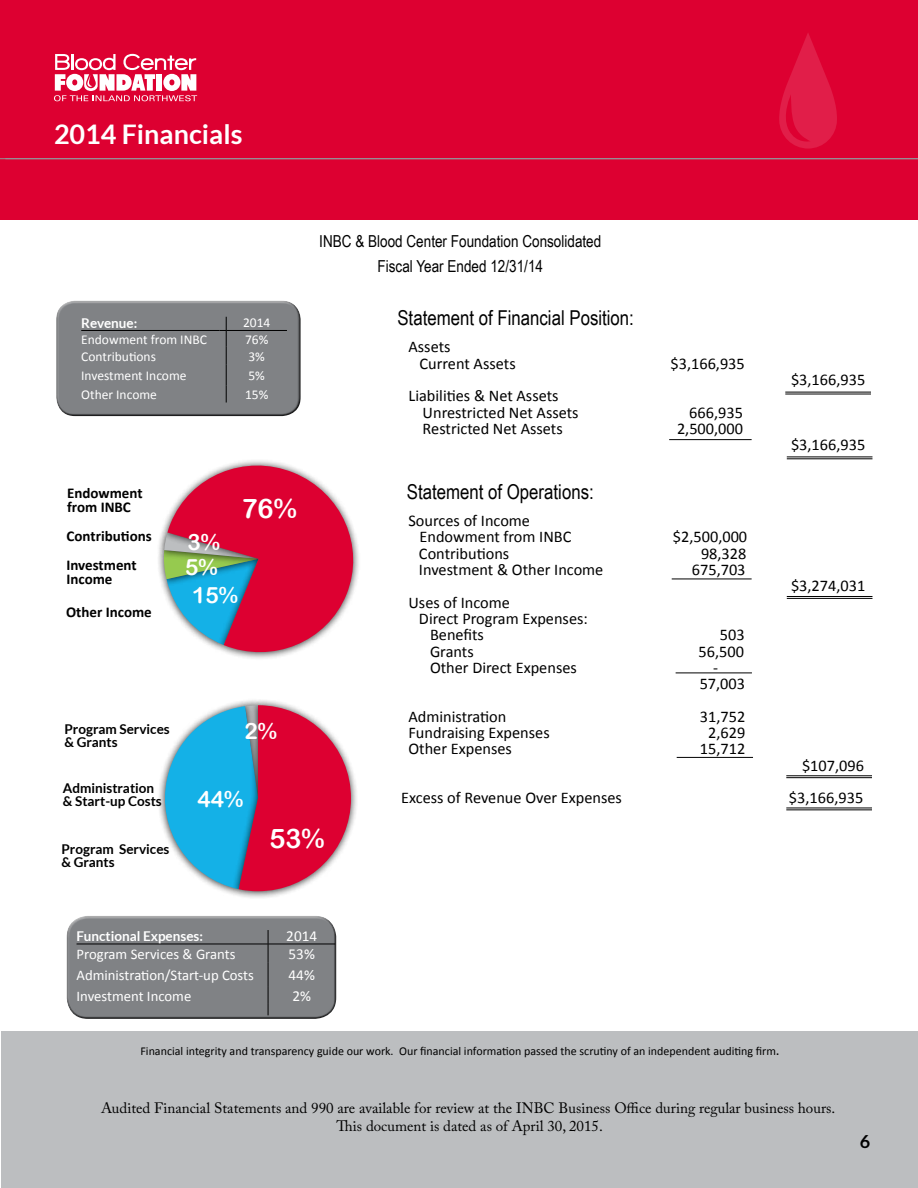
<style>
.page{position:relative;width:918px;height:1188px;background:#fff}
.page>*{position:absolute;margin:0;border:0;box-sizing:border-box;transform-origin:0 0}
.t1{font:700 27px "Lato";color:#fff}
.t2{font:27px "Arial Rounded MT Bold";color:#fff}
.t3{font:22.5px/24.6px "Arial Rounded MT Bold";color:#fff}
.t4{font:20.55px "Arial Narrow";color:#000}
.t5{font:700 18px "Lato";color:#000}
.t6{font:16.5px/24.3px "Arial Narrow";color:#000;text-align:center}
.t7{font:16.35px/16.4px "Calibri";color:#000}
.t8{font:15.3px "Calibri";color:#fff}
.t9{font:15px/18px "Adobe Caslon Pro";color:#000;text-align:center}
.t10{font:700 15px/14.2px "Calibri";color:#000}
.t11{font:14.7px "Calibri";color:#fff}
.t12{font:700 13.5px/13.5px "Lato";color:#000}
.t13{font:13.5px "Calibri";color:#fff}
.t14{font:700 13.5px "Lato";color:#fff}
.t15{font:12px "Calibri";color:#000}
.s1{font-size:15px}
</style>
<div class="page">
<div style="left:0;top:0;width:918px;height:219px;background:#dd0031"></div>
<hr style="left:0;top:158px;width:918px;height:1px;background:#939598">
<svg style="left:54px;top:54px;width:143px;height:47px"></svg>
<svg style="left:779px;top:33px;width:58px;height:116px"></svg>
<div style="left:1px;top:1031px;width:917px;height:157px;background:#bcbec0"></div>
<div style="left:156px;top:544px;width:108px;height:43px;background:#000;opacity:.75"></div>
<div style="left:157px;top:526px;width:107px;height:41px;background:#000;opacity:.75"></div>
<svg style="left:163px;top:460px;width:196px;height:199px"></svg>
<hr style="left:785px;top:392px;width:86px;height:1px;background:#000">
<hr style="left:785px;top:394px;width:86px;height:1px;background:#000">
<hr style="left:787px;top:457px;width:85px;height:1px;background:#000">
<hr style="left:787px;top:458px;width:85px;height:1px;background:#000">
<hr style="left:787px;top:596px;width:85px;height:1px;background:#000">
<hr style="left:787px;top:598px;width:85px;height:1px;background:#000">
<hr style="left:786px;top:808px;width:86px;height:1px;background:#000">
<hr style="left:786px;top:810px;width:86px;height:1px;background:#000">
<hr style="left:786px;top:775px;width:86px;height:1px;background:#000">
<hr style="left:786px;top:777px;width:86px;height:1px;background:#000">
<hr style="left:669px;top:439px;width:83px;height:1px;background:#000">
<hr style="left:672px;top:579px;width:80px;height:1px;background:#000">
<hr style="left:676px;top:673px;width:76px;height:1px;background:#000">
<hr style="left:677px;top:757px;width:76px;height:1px;background:#000">
<div style="left:53px;top:298px;width:247px;height:110px;background:#fff;opacity:.75"></div>
<div style="left:56px;top:306px;width:245px;height:111px;background:#808285"></div>
<hr style="left:226px;top:330px;width:61px;height:1px;background:#000">
<hr style="left:81px;top:330px;width:138px;height:1px;background:#000">
<svg style="left:219px;top:317px;width:8px;height:86px"></svg>
<div style="left:65px;top:914px;width:271px;height:96px;background:#fff;opacity:.75"></div>
<div style="left:66px;top:922px;width:270px;height:98px;background:#808285"></div>
<hr style="left:268px;top:944px;width:67px;height:1px;background:#000">
<hr style="left:77px;top:944px;width:186px;height:1px;background:#000">
<svg style="left:263px;top:930px;width:6px;height:85px"></svg>
<div style="left:231px;top:699px;width:128px;height:201px;background:#000;opacity:.75"></div>
<svg style="left:159px;top:705px;width:192px;height:186px"></svg>
<h1 class="t1" style="left:54px;top:118px;width:190px">2014 Financials</h1>
<p class="t14" style="left:81px;top:315px;width:58px">Revenue:</p>
<p class="t13" style="left:243px;top:314px;width:29px">2014</p>
<p class="t13" style="left:81px;top:331px;width:127px">Endowment from INBC</p>
<p class="t13" style="left:245px;top:331px;width:25px">76%</p>
<p class="t13" style="left:81px;top:348px;width:76px">Contributions</p>
<p class="t13" style="left:248px;top:348px;width:18px">3%</p>
<p class="t13" style="left:81px;top:367px;width:107px">Investment Income</p>
<p class="t13" style="left:248px;top:367px;width:18px">5%</p>
<p class="t13" style="left:81px;top:386px;width:77px">Other Income</p>
<p class="t13" style="left:245px;top:386px;width:25px">15%</p>
<p class="t10" style="left:67px;top:486px;width:77px">Endowment from INBC</p>
<p class="t10" style="left:67px;top:529px;width:87px">Contributions</p>
<p class="t10" style="left:66px;top:558px;width:72px">Investment<br>Income</p>
<p class="t10" style="left:66px;top:605px;width:87px">Other Income</p>
<h1 class="t2" style="left:242px;top:492px;width:57px">76%</h1>
<h2 class="t3" style="left:185px;top:530px;width:37px">3%<br>5%</h2>
<h2 class="t3" style="left:192px;top:583px;width:47px">15%</h2>
<p class="t12" style="left:65px;top:722px;width:107px">Program Services &amp; Grants</p>
<p class="t12" style="left:63px;top:781px;width:100px">Administration &amp; Start-up Costs</p>
<h2 class="t3" style="left:245px;top:718px;width:34px">2%</h2>
<h2 class="t3" style="left:197px;top:787px;width:47px">44%</h2>
<p class="t6" style="left:319px;top:229px;width:284px">INBC &amp; Blood Center Foundation Consolidated<br>Fiscal Year Ended 12/31/14</p>
<p class="t4" style="left:397px;top:303px;width:238px">Statement of Financial Position:</p>
<p class="t7" style="left:420px;top:339px;width:98px;text-indent:-11px">Assets<br>Current Assets</p>
<p class="t7" style="left:423px;top:388px;width:158px;text-indent:-14px">Liabilities &amp; Net Assets<br>Unrestricted Net Assets</p>
<p class="t7" style="left:671px;top:355px;width:76px">$3,166,935</p>
<p class="t7" style="left:689px;top:404px;width:55px">666,935</p>
<p class="t7" style="left:423px;top:420px;width:142px">Restricted Net Assets</p>
<p class="t7" style="left:677px;top:420px;width:68px">2,500,000</p>
<p class="t4" style="left:407px;top:477px;width:189px">Statement of Operations:</p>
<p class="t7" style="left:420px;top:513px;width:153px;text-indent:-11px">Sources of Income<br>Endowment from INBC</p>
<p class="t7" style="left:673px;top:529px;width:76px">$2,500,000</p>
<p class="t7" style="left:419px;top:545px;width:92px">Contributions</p>
<p class="t7" style="left:701px;top:545px;width:47px">98,328</p>
<p class="t7" style="left:419px;top:561px;width:186px">Investment &amp; Other Income</p>
<p class="t7" style="left:692px;top:561px;width:55px">675,703</p>
<p class="t7" style="left:408px;top:594px;width:103px">Uses of Income</p>
<p class="t7" style="left:419px;top:610px;width:170px">Direct Program Expenses:</p>
<p class="t7" style="left:430px;top:627px;width:55px">Benefits</p>
<p class="t7" style="left:720px;top:627px;width:26px">503</p>
<p class="t7" style="left:430px;top:643px;width:45px">Grants</p>
<p class="t7" style="left:699px;top:643px;width:47px">56,500</p>
<p class="t7" style="left:430px;top:659px;width:148px">Other Direct Expenses</p>
<p class="t7" style="left:700px;top:659px;width:47px;text-indent:14px">-<br>57,003</p>
<p class="t7" style="left:408px;top:708px;width:99px">Administration</p>
<p class="t7" style="left:700px;top:708px;width:47px">31,752</p>
<p class="t7" style="left:408px;top:725px;width:143px">Fundraising Expenses</p>
<p class="t7" style="left:708px;top:725px;width:39px">2,629</p>
<p class="t7" style="left:408px;top:741px;width:105px">Other Expenses</p>
<p class="t7" style="left:700px;top:741px;width:47px">15,712</p>
<p class="t7" style="left:791px;top:372px;width:76px">$3,166,935</p>
<p class="t7" style="left:791px;top:437px;width:76px">$3,166,935</p>
<p class="t7" style="left:791px;top:578px;width:76px">$3,274,031</p>
<p class="t7" style="left:802px;top:757px;width:63px">$107,096</p>
<p class="t7" style="left:401px;top:790px;width:222px">Excess of Revenue Over Expenses</p>
<p class="t7" style="left:789px;top:790px;width:76px">$3,166,935</p>
<p class="t12" style="left:62px;top:842px;width:109px">Program Services &amp; Grants</p>
<h1 class="t2" style="left:269px;top:822px;width:57px">53%</h1>
<p class="t14" style="left:77px;top:928px;width:128px">Functional Expenses:</p>
<p class="t8" style="left:286px;top:927px;width:32px">2014</p>
<p class="t11" style="left:77px;top:945px;width:160px">Program Services &amp; Grants</p>
<p class="t8" style="left:289px;top:944px;width:28px">53%</p>
<p class="t11" style="left:77px;top:966px;width:179px">Administration/Start-up Costs</p>
<p class="t8" style="left:289px;top:965px;width:28px">44%</p>
<p class="t11" style="left:77px;top:986px;width:116px">Investment Income</p>
<p class="t8" style="left:292px;top:986px;width:20px">2%</p>
<p class="t15" style="left:140px;top:1043px;width:641px">Financial integrity and transparency guide our work. Our financial information passed the scrutiny of an independent auditing firm<span class="s1">.</span></p>
<p class="t9" style="left:101px;top:1098px;width:736px">Audited Financial Statements and 990 are available for review at the INBC Business Office during regular business hours.<br>This document is dated as of April 30, 2015.</p>
<p class="t5" style="left:860px;top:1132px;width:12px">6</p>
</div>
